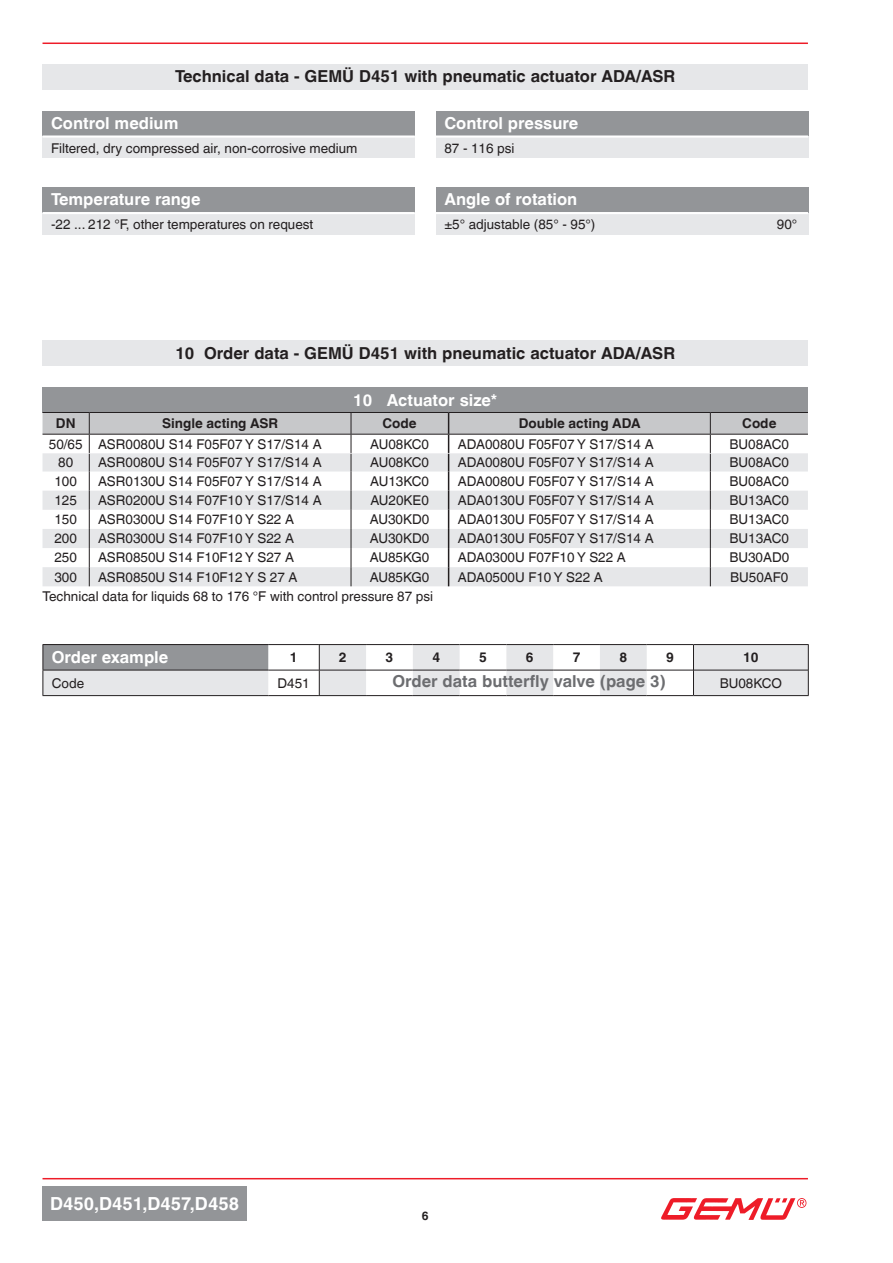
<style>
.page{position:relative;width:893px;height:1263px;background:#fff}
.page>*{position:absolute;margin:0;border:0;box-sizing:border-box;transform-origin:0 0}
.t1{font:700 18px "Helvetica World";color:#fff}
.t2{font:700 16.5px "Helvetica World";color:#231f20}
.t3{font:700 16.5px "Helvetica World";color:#fff}
.t4{font:700 16.5px "Helvetica World";color:#6c6d70}
.t5{font:13.5px "Helvetica World";color:#231f20}
.t6{font:700 13.5px "Helvetica World";color:#231f20}
.t7{font:700 12px "Helvetica World";color:#231f20}
</style>
<div class="page">
<hr style="left:43px;top:43px;width:765px;height:1px;background:#ee1c28">
<hr style="left:43px;top:1178px;width:765px;height:1px;background:#ee1c28">
<img style="left:661px;top:1198px;width:146px;height:22px">
<div style="left:43px;top:1186px;width:204px;height:34px;background:#939598"></div>
<svg style="left:43px;top:644px;width:766px;height:52px"></svg>
<div style="left:43px;top:387px;width:765px;height:25px;background:#939598"></div>
<svg style="left:43px;top:412px;width:765px;height:174px"></svg>
<hr style="left:43px;top:434px;width:46px;height:1px;background:#231f20">
<hr style="left:89px;top:434px;width:262px;height:1px;background:#231f20">
<hr style="left:351px;top:434px;width:98px;height:1px;background:#231f20">
<hr style="left:449px;top:434px;width:261px;height:1px;background:#231f20">
<hr style="left:710px;top:434px;width:98px;height:1px;background:#231f20">
<div style="left:43px;top:340px;width:765px;height:26px;background:#e6e7e9"></div>
<div style="left:43px;top:111px;width:372px;height:26px;background:#939598"></div>
<div style="left:43px;top:137px;width:372px;height:21px;background:#e6e7e9"></div>
<hr style="left:43px;top:135px;width:372px;height:3px;background:#fff">
<div style="left:436px;top:111px;width:372px;height:26px;background:#939598"></div>
<div style="left:436px;top:137px;width:372px;height:21px;background:#e6e7e9"></div>
<hr style="left:436px;top:135px;width:372px;height:3px;background:#fff">
<div style="left:43px;top:64px;width:765px;height:25px;background:#e6e7e9"></div>
<div style="left:43px;top:187px;width:372px;height:26px;background:#939598"></div>
<div style="left:43px;top:213px;width:372px;height:22px;background:#e6e7e9"></div>
<hr style="left:43px;top:212px;width:372px;height:2px;background:#fff">
<div style="left:436px;top:187px;width:372px;height:26px;background:#939598"></div>
<div style="left:436px;top:213px;width:372px;height:22px;background:#e6e7e9"></div>
<hr style="left:436px;top:212px;width:372px;height:2px;background:#fff">
<p class="t2" style="left:175px;top:67px;width:502px">Technical data - GEMÜ D451 with pneumatic actuator ADA/ASR</p>
<p class="t3" style="left:51px;top:114px;width:129px">Control medium</p>
<p class="t5" style="left:51px;top:140px;width:308px">Filtered, dry compressed air, non-corrosive medium</p>
<p class="t3" style="left:51px;top:190px;width:151px">Temperature range</p>
<p class="t5" style="left:51px;top:217px;width:264px">-22 ... 212 °F, other temperatures on request</p>
<p class="t3" style="left:444px;top:114px;width:135px">Control pressure</p>
<p class="t5" style="left:444px;top:140px;width:72px">87 - 116 psi</p>
<p class="t3" style="left:444px;top:190px;width:135px">Angle of rotation</p>
<p class="t5" style="left:444px;top:217px;width:153px">±5° adjustable (85° - 95°)</p>
<p class="t5" style="left:777px;top:217px;width:22px">90°</p>
<p class="t2" style="left:175px;top:343px;width:501px">10 Order data - GEMÜ D451 with pneumatic actuator ADA/ASR</p>
<p class="t3" style="left:353px;top:390px;width:146px">10 Actuator size*</p>
<p class="t6" style="left:56px;top:416px;width:21px">DN</p>
<p class="t6" style="left:162px;top:416px;width:118px">Single acting ASR</p>
<p class="t6" style="left:383px;top:416px;width:36px">Code</p>
<p class="t6" style="left:519px;top:416px;width:123px">Double acting ADA</p>
<p class="t6" style="left:742px;top:416px;width:36px">Code</p>
<p class="t5" style="left:49px;top:436px;width:274px">50/65 ASR0080U S14 F05F07 Y S17/S14 A</p>
<p class="t5" style="left:370px;top:436px;width:60px">AU08KC0</p>
<p class="t5" style="left:458px;top:436px;width:197px">ADA0080U F05F07 Y S17/S14 A</p>
<p class="t5" style="left:730px;top:436px;width:61px">BU08AC0</p>
<p class="t5" style="left:58px;top:455px;width:17px">80</p>
<p class="t5" style="left:98px;top:455px;width:225px">ASR0080U S14 F05F07 Y S17/S14 A</p>
<p class="t5" style="left:370px;top:455px;width:60px">AU08KC0</p>
<p class="t5" style="left:458px;top:455px;width:197px">ADA0080U F05F07 Y S17/S14 A</p>
<p class="t5" style="left:730px;top:455px;width:61px">BU08AC0</p>
<p class="t5" style="left:54px;top:473px;width:24px">100</p>
<p class="t5" style="left:98px;top:473px;width:225px">ASR0130U S14 F05F07 Y S17/S14 A</p>
<p class="t5" style="left:370px;top:473px;width:60px">AU13KC0</p>
<p class="t5" style="left:458px;top:473px;width:197px">ADA0080U F05F07 Y S17/S14 A</p>
<p class="t5" style="left:730px;top:473px;width:61px">BU08AC0</p>
<p class="t5" style="left:54px;top:492px;width:24px">125</p>
<p class="t5" style="left:98px;top:492px;width:225px">ASR0200U S14 F07F10 Y S17/S14 A</p>
<p class="t5" style="left:370px;top:492px;width:60px">AU20KE0</p>
<p class="t5" style="left:458px;top:492px;width:197px">ADA0130U F05F07 Y S17/S14 A</p>
<p class="t5" style="left:730px;top:492px;width:61px">BU13AC0</p>
<p class="t5" style="left:54px;top:512px;width:24px">150</p>
<p class="t5" style="left:98px;top:512px;width:197px">ASR0300U S14 F07F10 Y S22 A</p>
<p class="t5" style="left:370px;top:512px;width:61px">AU30KD0</p>
<p class="t5" style="left:458px;top:512px;width:197px">ADA0130U F05F07 Y S17/S14 A</p>
<p class="t5" style="left:730px;top:512px;width:61px">BU13AC0</p>
<p class="t5" style="left:54px;top:531px;width:24px">200</p>
<p class="t5" style="left:98px;top:531px;width:197px">ASR0300U S14 F07F10 Y S22 A</p>
<p class="t5" style="left:370px;top:531px;width:61px">AU30KD0</p>
<p class="t5" style="left:458px;top:531px;width:197px">ADA0130U F05F07 Y S17/S14 A</p>
<p class="t5" style="left:730px;top:531px;width:61px">BU13AC0</p>
<p class="t5" style="left:54px;top:550px;width:24px">250</p>
<p class="t5" style="left:98px;top:550px;width:197px">ASR0850U S14 F10F12 Y S27 A</p>
<p class="t5" style="left:370px;top:550px;width:61px">AU85KG0</p>
<p class="t5" style="left:458px;top:550px;width:170px">ADA0300U F07F10 Y S22 A</p>
<p class="t5" style="left:729px;top:550px;width:61px">BU30AD0</p>
<p class="t5" style="left:54px;top:569px;width:24px">300</p>
<p class="t5" style="left:98px;top:569px;width:201px">ASR0850U S14 F10F12 Y S 27 A</p>
<p class="t5" style="left:370px;top:569px;width:61px">AU85KG0</p>
<p class="t5" style="left:458px;top:569px;width:146px">ADA0500U F10 Y S22 A</p>
<p class="t5" style="left:730px;top:569px;width:60px">BU50AF0</p>
<p class="t5" style="left:43px;top:589px;width:392px">Technical data for liquids 68 to 176 °F with control pressure 87 psi</p>
<p class="t3" style="left:52px;top:648px;width:118px">Order example</p>
<p class="t6" style="left:290px;top:650px;width:9px">1</p>
<p class="t6" style="left:339px;top:650px;width:9px">2</p>
<p class="t6" style="left:386px;top:650px;width:9px">3</p>
<p class="t6" style="left:432px;top:650px;width:9px">4</p>
<p class="t6" style="left:479px;top:650px;width:9px">5</p>
<p class="t6" style="left:526px;top:650px;width:9px">6</p>
<p class="t6" style="left:573px;top:650px;width:9px">7</p>
<p class="t6" style="left:619px;top:650px;width:9px">8</p>
<p class="t6" style="left:666px;top:650px;width:9px">9</p>
<p class="t6" style="left:743px;top:650px;width:17px">10</p>
<p class="t5" style="left:52px;top:675px;width:34px">Code</p>
<p class="t5" style="left:277px;top:675px;width:34px">D451</p>
<p class="t4" style="left:392px;top:672px;width:275px">Order data butterfly valve (page 3)</p>
<p class="t5" style="left:720px;top:675px;width:64px">BU08KCO</p>
<h1 class="t1" style="left:50px;top:1193px;width:191px">D450,D451,D457,D458</h1>
<p class="t7" style="left:422px;top:1208px;width:8px">6</p>
</div>
